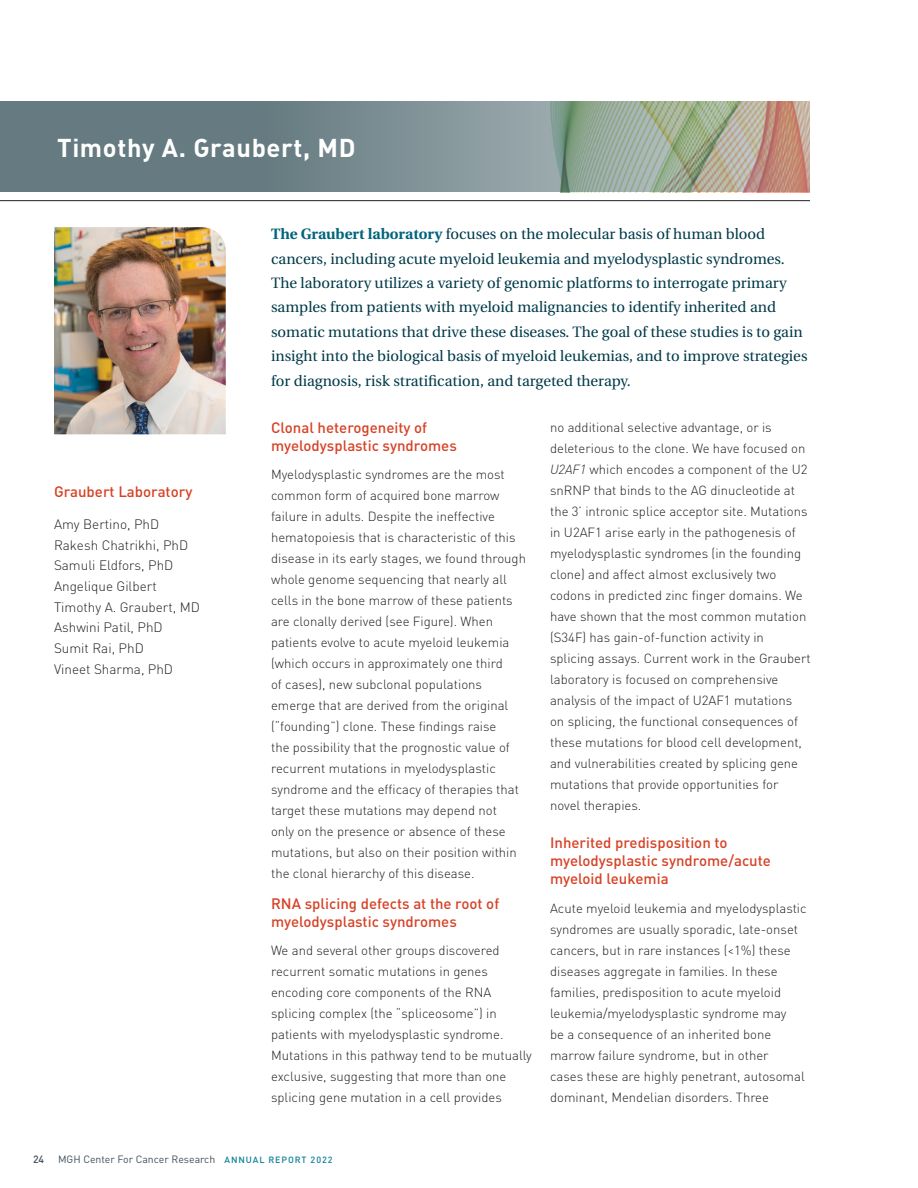
<style>
.page{position:relative;width:918px;height:1188px;background:#fff}
.page>*{position:absolute;margin:0;border:0;box-sizing:border-box;transform-origin:0 0}
.Investigator_name{font:700 25.5px "DIN";letter-spacing:.025em;color:#fff}
.Intro{font:15px/24.3px "Utopia";color:#003a49}
.Body_head{font:500 15px/18px "DIN";color:#d64227}
.Lab_staff_head{font:500 15px "DIN";color:#d64227}
.Staff{font:300 13.5px "DIN";color:#231f20}
.Body_copy{font:300 13.2px/21px "DIN";color:#231f20}
.t1{font:10.5px "DIN";color:#41515b}
.t2{font:500 10.5px "DIN";color:#41515b}
.s1{font-weight:700;color:#00647d}
.s2{font-style:italic}
.s3{font-weight:500;font-size:9px;color:#0b8097}
</style>
<div class="page">
<hr style="left:0;top:200px;width:810px;height:1px;background:#231f20">
<svg style="left:0;top:101px;width:810px;height:91px;background:#81908e"></svg>
<img style="left:54px;top:227px;width:172px;height:207px">
<p class="Investigator_name" style="left:57px;top:131px;width:300px">Timothy A. Graubert, MD</p>
<p class="Lab_staff_head" style="left:54px;top:482px;width:140px">Graubert Laboratory</p>
<p class="Staff" style="left:54px;top:515px;width:107px">Amy Bertino, PhD</p>
<p class="Staff" style="left:54px;top:536px;width:136px">Rakesh Chatrikhi, PhD</p>
<p class="Staff" style="left:54px;top:557px;width:121px">Samuli Eldfors, PhD</p>
<p class="Staff" style="left:54px;top:577px;width:104px">Angelique Gilbert</p>
<p class="Staff" style="left:54px;top:598px;width:148px">Timothy A. Graubert, MD</p>
<p class="Staff" style="left:54px;top:619px;width:110px">Ashwini Patil, PhD</p>
<p class="Staff" style="left:54px;top:639px;width:91px">Sumit Rai, PhD</p>
<p class="Staff" style="left:54px;top:660px;width:121px">Vineet Sharma, PhD</p>
<p class="Intro" style="left:271px;top:222px;width:538px"><span class="s1">The Graubert laboratory</span> focuses on the molecular basis of human blood cancers, including acute myeloid leukemia and myelodysplastic syndromes.<br>The laboratory utilizes a variety of genomic platforms to interrogate primary samples from patients with myeloid malignancies to identify inherited and somatic mutations that drive these diseases. The goal of these studies is to gain insight into the biological basis of myeloid leukemias, and to improve strategies for diagnosis, risk stratification, and targeted therapy.</p>
<p class="Body_head" style="left:271px;top:418px;width:187px">Clonal heterogeneity of myelodysplastic syndromes</p>
<p class="Body_copy" style="left:271px;top:463px;width:256px">Myelodysplastic syndromes are the most common form of acquired bone marrow failure in adults. Despite the ineffective hematopoiesis that is characteristic of this disease in its early stages, we found through whole genome sequencing that nearly all cells in the bone marrow of these patients are clonally derived (see Figure). When patients evolve to acute myeloid leukemia (which occurs in approximately one third<br>of cases), new subclonal populations emerge that are derived from the original (“founding”) clone. These findings raise<br>the possibility that the prognostic value of recurrent mutations in myelodysplastic syndrome and the efficacy of therapies that target these mutations may depend not<br>only on the presence or absence of these mutations, but also on their position within the clonal hierarchy of this disease.</p>
<p class="Body_head" style="left:271px;top:894px;width:230px">RNA splicing defects at the root of myelodysplastic syndromes</p>
<p class="Body_copy" style="left:271px;top:939px;width:262px">We and several other groups discovered recurrent somatic mutations in genes encoding core components of the RNA splicing complex (the “spliceosome”) in patients with myelodysplastic syndrome.<br>Mutations in this pathway tend to be mutually exclusive, suggesting that more than one splicing gene mutation in a cell provides</p>
<p class="Body_copy" style="left:550px;top:416px;width:262px">no additional selective advantage, or is deleterious to the clone. We have focused on <span class="s2">U2AF1</span> which encodes a component of the U2 snRNP that binds to the AG dinucleotide at the 3’ intronic splice acceptor site. Mutations in U2AF1 arise early in the pathogenesis of myelodysplastic syndromes (in the founding clone) and affect almost exclusively two codons in predicted zinc finger domains. We have shown that the most common mutation (S34F) has gain-of-function activity in splicing assays. Current work in the Graubert laboratory is focused on comprehensive analysis of the impact of U2AF1 mutations<br>on splicing, the functional consequences of these mutations for blood cell development, and vulnerabilities created by splicing gene mutations that provide opportunities for novel therapies.</p>
<p class="Body_head" style="left:550px;top:833px;width:222px">Inherited predisposition to myelodysplastic syndrome/acute myeloid leukemia</p>
<p class="Body_copy" style="left:550px;top:897px;width:258px">Acute myeloid leukemia and myelodysplastic syndromes are usually sporadic, late-onset cancers, but in rare instances (&lt;1%) these diseases aggregate in families. In these families, predisposition to acute myeloid leukemia/myelodysplastic syndrome may<br>be a consequence of an inherited bone marrow failure syndrome, but in other<br>cases these are highly penetrant, autosomal dominant, Mendelian disorders. Three</p>
<p class="t2" style="left:33px;top:1152px;width:13px">24</p>
<p class="t1" style="left:58px;top:1152px;width:276px">MGH Center For Cancer Research <span class="s3">ANNUAL REPORT 2022</span></p>
</div>
